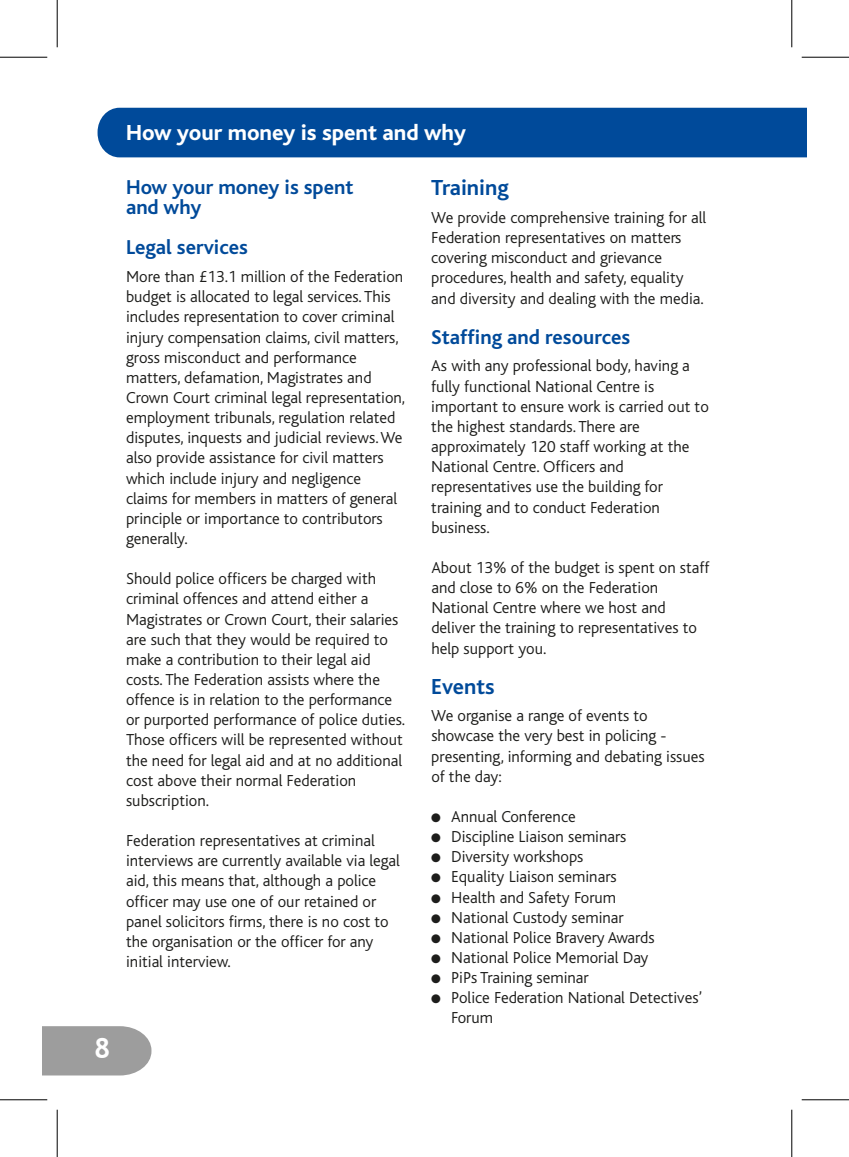
<style>
.page{position:relative;width:849px;height:1157px;background:#fff}
.page>*{position:absolute;margin:0;border:0;box-sizing:border-box;transform-origin:0 0}
.t1{font:700 28px "Trebuchet MS";color:#fff}
.t2{font:800 22.75px "Bliss";color:#fff}
.t3{font:700 22.75px "Bliss";color:#004a9a}
.t4{font:700 21px/20.1px "Bliss";color:#004a9a}
.t5{font:300 16.62px/20.1px "Bliss";color:#1d1d1b}
</style>
<div class="page">
<div style="left:98px;top:108px;width:708px;height:49px;background:#004a9a"></div>
<svg style="left:42px;top:1026px;width:109px;height:49px;background:#a2a2a2"></svg>
<hr style="left:0;top:57px;width:47px;height:1px;background:#000">
<hr style="left:801px;top:57px;width:48px;height:1px;background:#000">
<hr style="left:0;top:1099px;width:47px;height:1px;background:#000">
<hr style="left:801px;top:1099px;width:48px;height:1px;background:#000">
<hr style="left:57px;top:0;width:1px;height:47px;background:#000">
<hr style="left:57px;top:1109px;width:1px;height:47px;background:#000">
<hr style="left:791px;top:0;width:1px;height:47px;background:#000">
<hr style="left:791px;top:1109px;width:1px;height:47px;background:#000">
<p class="t1" style="left:94px;top:1030px;width:18px">8</p>
<p class="t2" style="left:126px;top:121px;width:341px">How your money is spent and why</p>
<p class="t4" style="left:126px;top:177px;width:229px">How your money is spent and why</p>
<p class="t4" style="left:126px;top:238px;width:123px">Legal services</p>
<p class="t5" style="left:126px;top:267px;width:281px">More than £13.1 million of the Federation budget is allocated to legal services. This includes representation to cover criminal injury compensation claims, civil matters, gross misconduct and performance matters, defamation, Magistrates and Crown Court criminal legal representation, employment tribunals, regulation related disputes, inquests and judicial reviews. We also provide assistance for civil matters which include injury and negligence claims for members in matters of general principle or importance to contributors generally.</p>
<p class="t5" style="left:126px;top:569px;width:281px">Should police officers be charged with criminal offences and attend either a Magistrates or Crown Court, their salaries are such that they would be required to make a contribution to their legal aid costs. The Federation assists where the offence is in relation to the performance or purported performance of police duties.<br>Those officers will be represented without the need for legal aid and at no additional cost above their normal Federation subscription.</p>
<p class="t5" style="left:126px;top:830px;width:275px">Federation representatives at criminal interviews are currently available via legal aid, this means that, although a police officer may use one of our retained or panel solicitors firms, there is no cost to the organisation or the officer for any initial interview.</p>
<p class="t3" style="left:431px;top:176px;width:79px">Training</p>
<p class="t5" style="left:431px;top:208px;width:276px">We provide comprehensive training for all Federation representatives on matters covering misconduct and grievance procedures, health and safety, equality and diversity and dealing with the media.</p>
<p class="t4" style="left:431px;top:327px;width:200px">Staffing and resources</p>
<p class="t5" style="left:431px;top:356px;width:279px">As with any professional body, having a fully functional National Centre is important to ensure work is carried out to the highest standards. There are approximately 120 staff working at the National Centre. Officers and representatives use the building for training and to conduct Federation business.</p>
<p class="t5" style="left:431px;top:557px;width:279px">About 13% of the budget is spent on staff and close to 6% on the Federation National Centre where we host and deliver the training to representatives to help support you.</p>
<p class="t3" style="left:431px;top:674px;width:65px">Events</p>
<p class="t5" style="left:431px;top:706px;width:275px">We organise a range of events to showcase the very best in policing - presenting, informing and debating issues of the day:</p>
<p class="t5" style="left:431px;top:806px;width:146px">● Annual Conference</p>
<p class="t5" style="left:431px;top:826px;width:196px">● Discipline Liaison seminars</p>
<p class="t5" style="left:431px;top:846px;width:154px">● Diversity workshops</p>
<p class="t5" style="left:431px;top:866px;width:187px">● Equality Liaison seminars</p>
<p class="t5" style="left:431px;top:887px;width:186px">● Health and Safety Forum</p>
<p class="t5" style="left:431px;top:907px;width:194px">● National Custody seminar</p>
<p class="t5" style="left:431px;top:927px;width:225px">● National Police Bravery Awards</p>
<p class="t5" style="left:431px;top:947px;width:218px">● National Police Memorial Day</p>
<p class="t5" style="left:431px;top:967px;width:159px">● PiPs Training seminar</p>
<p class="t5" style="left:451px;top:987px;width:253px;text-indent:-20px">● Police Federation National Detectives’<br>Forum</p>
</div>
